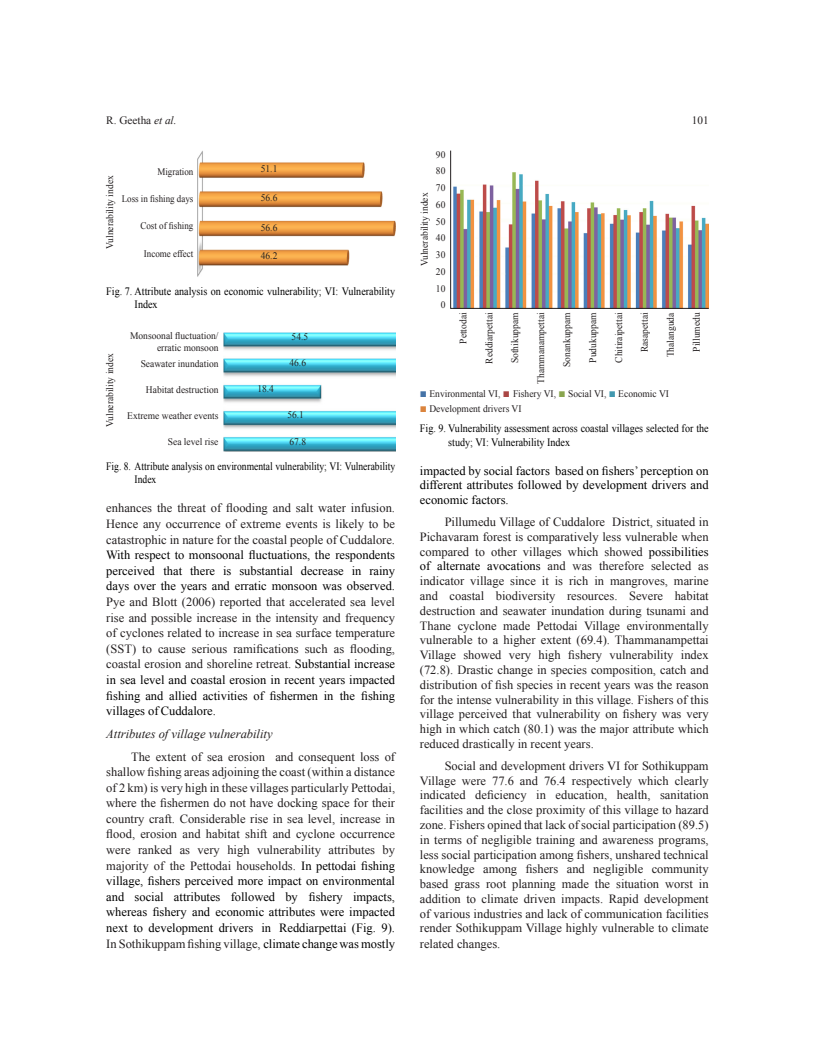
<style>
.page{position:relative;width:815px;height:1063px;background:#fff}
.page>*{position:absolute;margin:0;border:0;box-sizing:border-box;transform-origin:0 0}
.t1{font:12.5px/15.6px "Times New Roman";color:#231f20;text-align:justify}
.t2{font:12.5px/14.8px "Times New Roman";color:#000;text-align:justify}
.t3{font:italic 12.5px "Times New Roman";color:#231f20}
.t4{font:11.25px/13.5px "Times New Roman";color:#000;scale:.9 1}
.t5{font:11.25px/13.5px "Times New Roman";color:#000;scale:.85 1}
.t6{font:11.25px "Times New Roman";color:#231f20}
.reference_paragraph{font:10px/12px "Times New Roman";color:#231f20;text-align:right;scale:.95 1}
.reference_paragraph-2{font:10px "Times New Roman";color:#231f20;scale:.9 1}
.s1{font-style:italic}
.s2{color:#000}
.s3{font-size:12.5px;color:#4573a7}
.s4{font-size:12.5px;color:#aa4644}
.s5{font-size:12.5px;color:#89a54e}
.s6{font-size:12.5px;color:#4298af}
.s7{font-size:12.5px;color:#db843d}
</style>
<div class="page">
<img style="left:198px;top:151px;width:197px;height:126px">
<img style="left:223px;top:332px;width:172px;height:119px">
<svg style="left:450px;top:150px;width:259px;height:159px"></svg>
<p class="t6" style="left:106px;top:112px;width:72px">R. Geetha <span class="s1">et al.</span></p>
<p class="reference_paragraph" style="left:261px;top:162px;width:19px">51.1</p>
<p class="reference_paragraph" style="left:261px;top:192px;width:19px">56.6</p>
<p class="reference_paragraph" style="left:261px;top:221px;width:19px">56.6</p>
<p class="reference_paragraph" style="left:261px;top:250px;width:19px">46.2</p>
<p class="t4" style="left:135px;top:284px;width:291px;text-indent:-28px">Fig. 7. Attribute analysis on economic vulnerability; VI: Vulnerability<br>Index</p>
<p class="reference_paragraph-2" style="left:157px;top:164px;width:42px">Migration</p>
<p class="reference_paragraph-2" style="left:122px;top:192px;width:81px">Loss in fishing days</p>
<p class="reference_paragraph-2" style="left:140px;top:219px;width:60px">Cost of fishing</p>
<p class="reference_paragraph-2" style="left:144px;top:246px;width:57px">Income effect</p>
<p class="reference_paragraph" style="left:104px;top:249px;width:79px;rotate:-90deg">Vulnerability index</p>
<p class="reference_paragraph" style="left:130px;top:329px;width:95px">Monsoonal fluctuation/ erratic monsoon</p>
<p class="reference_paragraph" style="left:141px;top:357px;width:83px">Seawater inundation</p>
<p class="reference_paragraph" style="left:146px;top:383px;width:78px">Habitat destruction</p>
<p class="reference_paragraph" style="left:127px;top:409px;width:98px">Extreme weather events</p>
<p class="reference_paragraph" style="left:168px;top:435px;width:55px">Sea level rise</p>
<p class="t5" style="left:135px;top:459px;width:308px;text-indent:-28px">Fig. 8. Attribute analysis on environmental vulnerability; VI: Vulnerability<br>Index</p>
<p class="reference_paragraph" style="left:292px;top:330px;width:19px">54.5</p>
<p class="reference_paragraph" style="left:289px;top:357px;width:19px">46.6</p>
<p class="reference_paragraph" style="left:104px;top:427px;width:79px;rotate:-90deg">Vulnerability index</p>
<p class="reference_paragraph" style="left:257px;top:383px;width:19px">18.4</p>
<p class="reference_paragraph" style="left:287px;top:409px;width:19px">56.1</p>
<p class="reference_paragraph" style="left:289px;top:436px;width:19px">67.8</p>
<p class="t1" style="left:106px;top:500px;width:290px">enhances the threat of flooding and salt water infusion.<br>Hence any occurrence of extreme events is likely to be catastrophic in nature for the coastal people of Cuddalore.<br><span class="s2">With respect to monsoonal fluctuations, the respondents perceived that there is substantial decrease in rainy days over the years and erratic monsoon was observed.<br></span>Pye and Blott (2006) reported that accelerated sea level rise and possible increase in the intensity and frequency of cyclones related to increase in sea surface temperature (SST) to cause serious ramifications such as flooding, coastal erosion and shoreline retreat. <span class="s2">Substantial increase in sea level and coastal erosion in recent years impacted fishing and allied activities of fishermen in the fishing villages of Cuddalore.</span></p>
<p class="t3" style="left:106px;top:725px;width:168px">Attributes of village vulnerability</p>
<p class="t1" style="left:106px;top:748px;width:290px;text-indent:25px">The extent of sea erosion and consequent loss of shallow fishing areas adjoining the coast (within a distance of 2 km) is very high in these villages particularly Pettodai, where the fishermen do not have docking space for their country craft. Considerable rise in sea level, increase in flood, erosion and habitat shift and cyclone occurrence were ranked as very high vulnerability attributes by majority of the Pettodai households. <span class="s2">In pettodai fishing village, fishers perceived more impact on environmental and social attributes followed by fishery impacts, whereas fishery and economic attributes were impacted next to development drivers in Reddiarpettai (Fig. 9).<br></span>In Sothikuppam fishing village, <span class="s2">climate change was mostly</span></p>
<p class="reference_paragraph" style="left:436px;top:148px;width:12px">90</p>
<p class="reference_paragraph" style="left:436px;top:165px;width:12px">80</p>
<p class="reference_paragraph" style="left:436px;top:181px;width:12px">70</p>
<p class="reference_paragraph" style="left:436px;top:198px;width:12px">60</p>
<p class="reference_paragraph" style="left:436px;top:215px;width:12px">50</p>
<p class="reference_paragraph" style="left:436px;top:232px;width:12px">40</p>
<p class="reference_paragraph" style="left:436px;top:248px;width:12px">30</p>
<p class="reference_paragraph" style="left:436px;top:265px;width:12px">20</p>
<p class="reference_paragraph" style="left:436px;top:282px;width:12px">10</p>
<p class="reference_paragraph" style="left:441px;top:299px;width:6px">0</p>
<p class="reference_paragraph" style="left:418px;top:266px;width:79px;rotate:-90deg">Vulnerability index</p>
<p class="t6" style="left:692px;top:112px;width:18px">101</p>
<p class="reference_paragraph" style="left:457px;top:344px;width:34px;rotate:-90deg">Pettodai</p>
<p class="reference_paragraph" style="left:483px;top:364px;width:55px;rotate:-90deg">Reddiarpettai</p>
<p class="reference_paragraph" style="left:509px;top:363px;width:55px;rotate:-90deg">Sothikuppam</p>
<p class="reference_paragraph" style="left:535px;top:384px;width:76px;rotate:-90deg">Thammanampettai</p>
<p class="reference_paragraph" style="left:560px;top:367px;width:59px;rotate:-90deg">Sonankuppam</p>
<p class="reference_paragraph" style="left:586px;top:363px;width:54px;rotate:-90deg">Pudukuppam</p>
<p class="reference_paragraph" style="left:612px;top:363px;width:54px;rotate:-90deg">Chitiraipettai</p>
<p class="reference_paragraph" style="left:638px;top:352px;width:43px;rotate:-90deg">Rasapettai</p>
<p class="reference_paragraph" style="left:664px;top:357px;width:49px;rotate:-90deg">Thalanguda</p>
<p class="reference_paragraph" style="left:690px;top:352px;width:43px;rotate:-90deg">Pillumedu</p>
<p class="reference_paragraph" style="left:420px;top:387px;width:264px"><span class="s3">■</span> Environmental VI, <span class="s4">■</span> Fishery VI, <span class="s5">■</span> Social VI, <span class="s6">■</span> Economic VI</p>
<p class="reference_paragraph" style="left:420px;top:402px;width:109px"><span class="s7">■</span> Development drivers VI</p>
<p class="t4" style="left:448px;top:421px;width:291px;text-indent:-28px">Fig. 9. Vulnerability assessment across coastal villages selected for the study; VI: Vulnerability Index</p>
<p class="t2" style="left:420px;top:463px;width:290px">impacted by social factors based on fishers’ perception on different attributes followed by development drivers and economic factors.</p>
<p class="t1" style="left:420px;top:514px;width:290px;line-height:14.8px;text-indent:25px">Pillumedu Village of Cuddalore District, situated in Pichavaram forest is comparatively less vulnerable when compared to other villages which showed <span class="s2">possibilities of alternate avocations</span> and was therefore selected as indicator village since it is rich in mangroves, marine and coastal biodiversity resources. Severe habitat destruction and seawater inundation during tsunami and Thane cyclone made Pettodai Village environmentally vulnerable to a higher extent (69.4). Thammanampettai Village showed very high fishery vulnerability index (72.8). Drastic change in species composition, catch and distribution of fish species in recent years was the reason for the intense vulnerability in this village. Fishers of this village perceived that vulnerability on fishery was very high in which catch (80.1) was the major attribute which reduced drastically in recent years.</p>
<p class="t1" style="left:420px;top:758px;width:290px;line-height:14.9px;text-indent:25px">Social and development drivers VI for Sothikuppam Village were 77.6 and 76.4 respectively which clearly indicated deficiency in education, health, sanitation facilities and the close proximity of this village to hazard zone. Fishers opined that lack of social participation (89.5) in terms of negligible training and awareness programs, less social participation among fishers, unshared technical knowledge among fishers and negligible community based grass root planning made the situation worst in addition to climate driven impacts. Rapid development of various industries and lack of communication facilities render Sothikuppam Village highly vulnerable to climate related changes.</p>
</div>
